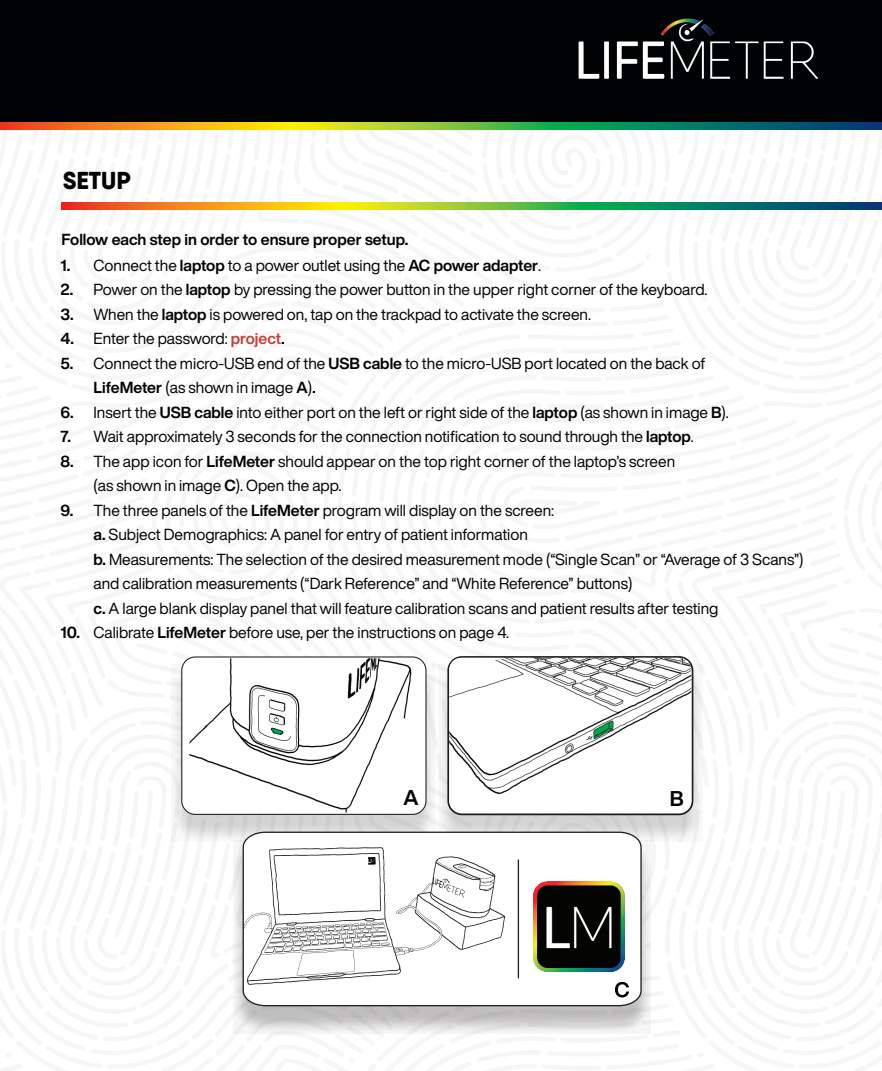
<style>
.page{position:relative;width:882px;height:1071px;background:#fff}
.page>*{position:absolute;margin:0;border:0;box-sizing:border-box;transform-origin:0 0}
.t1{font:800 24.5px "Qanelas Soft DEMO";color:#010203}
.t2{font:700 21px "Helvetica Now Display";color:#010203}
.t3{font:15.75px/24.5px "Helvetica Now Display";color:#010203}
.t4{font:700 15.75px/24.8px "Helvetica Now Display";color:#010203}
.s1{font-weight:700}
.s2{font-weight:700;color:#c14339}
</style>
<div class="page">
<div style="left:0;top:0;width:882px;height:124px;background:#010203"></div>
<img style="left:578px;top:18px;width:240px;height:61px">
<svg style="left:0;top:122px;width:882px;height:7px;background:#7d983d"></svg>
<svg style="left:438px;top:664px;width:265px;height:178px"></svg>
<div style="left:447px;top:656px;width:246px;height:159px;border:2px solid #1e1b1c;border-radius:14px"></div>
<img style="left:449px;top:658px;width:242px;height:154px">
<svg style="left:172px;top:664px;width:264px;height:178px"></svg>
<svg style="left:181px;top:656px;width:246px;height:159px"></svg>
<img style="left:189px;top:658px;width:227px;height:155px">
<svg style="left:233px;top:840px;width:418px;height:193px"></svg>
<svg style="left:242px;top:831px;width:400px;height:176px"></svg>
<svg style="left:615px;top:982px;width:14px;height:15px"></svg>
<svg style="left:243px;top:847px;width:262px;height:138px"></svg>
<img style="left:534px;top:881px;width:90px;height:91px">
<hr style="left:518px;top:860px;width:1px;height:118px;background:#231f20">
<svg style="left:62px;top:202px;width:820px;height:7px;background:#80973d"></svg>
<h1 class="t1" style="left:63px;top:169px;width:69px">SETUP</h1>
<p class="t4" style="left:61px;top:227px;width:349px">Follow each step in order to ensure proper setup.<br>1.<br>2.<br>3.<br>4.<br>5.</p>
<p class="t4" style="left:61px;top:400px;width:15px">6.<br>7.<br>8.</p>
<p class="t4" style="left:61px;top:498px;width:14px">9.</p>
<p class="t3" style="left:94px;top:253px;width:712px">Connect the <span class="s1">laptop</span> to a power outlet using the <span class="s1">AC power adapter</span>.<br>Power on the <span class="s1">laptop</span> by pressing the power button in the upper right corner of the keyboard.<br>When the <span class="s1">laptop</span> is powered on, tap on the trackpad to activate the screen.<br>Enter the password: <span class="s2">project</span>.<br>Connect the micro-USB end of the <span class="s1">USB cable</span> to the micro-USB port located on the back of<br><span class="s1">LifeMeter</span> (as shown in image <span class="s1">A</span>).<br>Insert the <span class="s1">USB cable</span> into either port on the left or right side of the <span class="s1">laptop</span> (as shown in image <span class="s1">B</span>).<br>Wait approximately 3 seconds for the connection notification to sound through the <span class="s1">laptop</span>.<br>The app icon for <span class="s1">LifeMeter</span> should appear on the top right corner of the laptop’s screen<br>(as shown in image <span class="s1">C</span>). Open the app.<br>The three panels of the <span class="s1">LifeMeter</span> program will display on the screen:<br><span class="s1">a.</span> Subject Demographics: A panel for entry of patient information<br><span class="s1">b.</span> Measurements: The selection of the desired measurement mode (“Single Scan” or “Average of 3 Scans”) and calibration measurements (“Dark Reference” and “White Reference” buttons)<br><span class="s1">c.</span> A large blank display panel that will feature calibration scans and patient results after testing<br>Calibrate <span class="s1">LifeMeter</span> before use, per the instructions on page 4.</p>
<p class="t4" style="left:61px;top:620px;width:21px">10.</p>
<h2 class="t2" style="left:404px;top:783px;width:17px">A</h2>
<h2 class="t2" style="left:670px;top:785px;width:15px">B</h2>
</div>
